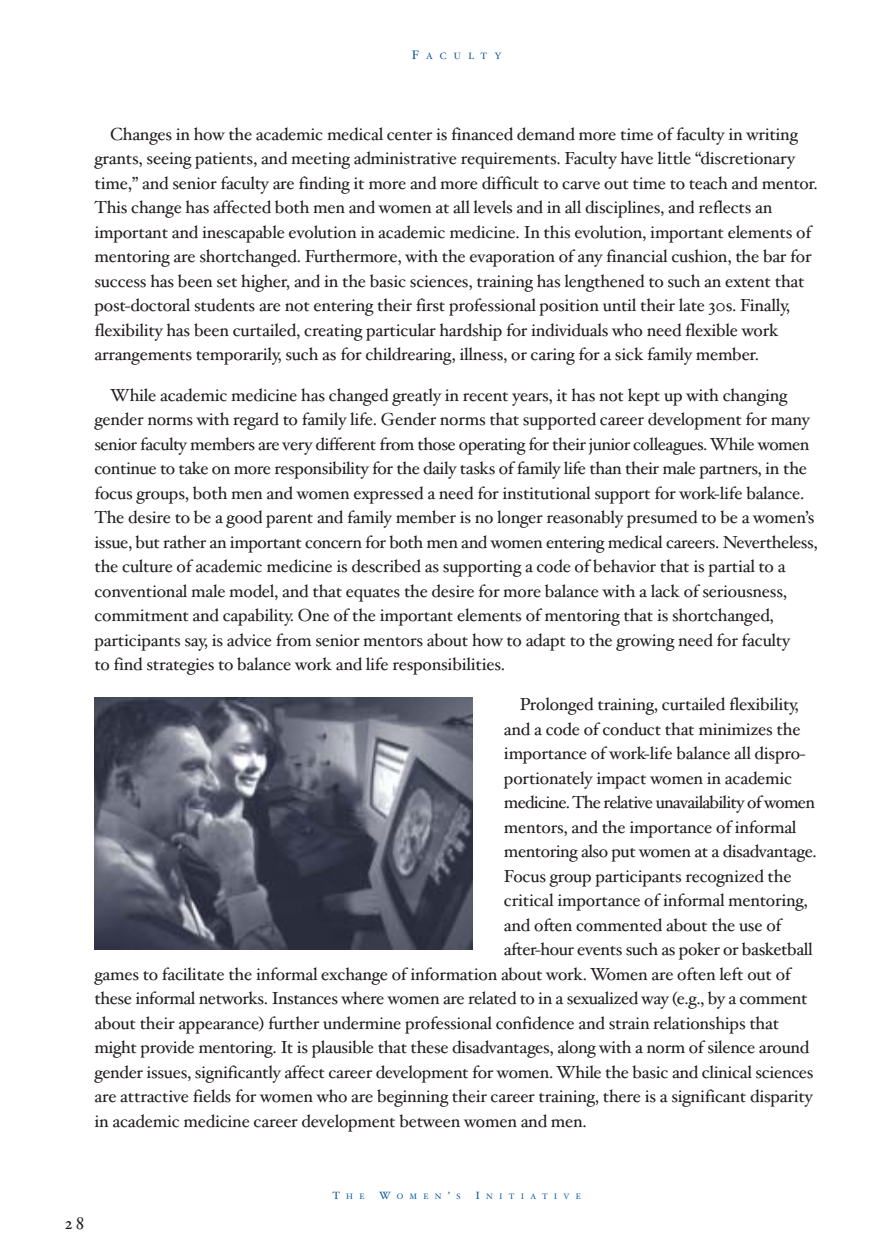
<style>
.page{position:relative;width:882px;height:1260px;background:#fff}
.page>*{position:absolute;margin:0;border:0;box-sizing:border-box;transform-origin:0 0}
.t1{font:17.5px/24.5px "Hoefler Text";letter-spacing:-.01em;color:#231f1f}
.t2{font:17.5px "Hoefler Text";letter-spacing:-.04em;color:#231f1f}
.t3{font:9.1px "Hoefler Text";letter-spacing:.795em;color:#00529b}
.t4{font:7.88px "Hoefler Text";letter-spacing:.795em;color:#00529b}
.s1{font-size:12.25px}
.s2{font-size:10.5px}
</style>
<div class="page">
<img style="left:94px;top:697px;width:378px;height:252px">
<p class="t3" style="left:412px;top:52px;width:91px"><span class="s1">F</span>ACULTY</p>
<p class="t1" style="left:94px;top:124px;width:725px;text-indent:16px">Changes in how the academic medical center is financed demand more time of faculty in writing grants, seeing patients, and meeting administrative requirements. Faculty have little “discretionary time,” and senior faculty are finding it more and more difficult to carve out time to teach and mentor.<br>This change has affected both men and women at all levels and in all disciplines, and reflects an important and inescapable evolution in academic medicine. In this evolution, important elements of mentoring are shortchanged. Furthermore, with the evaporation of any financial cushion, the bar for success has been set higher, and in the basic sciences, training has lengthened to such an extent that post-doctoral students are not entering their first professional position until their late 30s. Finally, flexibility has been curtailed, creating particular hardship for individuals who need flexible work arrangements temporarily, such as for childrearing, illness, or caring for a sick family member.</p>
<p class="t1" style="left:94px;top:385px;width:725px;text-indent:16px">While academic medicine has changed greatly in recent years, it has not kept up with changing gender norms with regard to family life. Gender norms that supported career development for many senior faculty members are very different from those operating for their junior colleagues. While women continue to take on more responsibility for the daily tasks of family life than their male partners, in the focus groups, both men and women expressed a need for institutional support for work-life balance.<br>The desire to be a good parent and family member is no longer reasonably presumed to be a women’s issue, but rather an important concern for both men and women entering medical careers. Nevertheless, the culture of academic medicine is described as supporting a code of behavior that is partial to a conventional male model, and that equates the desire for more balance with a lack of seriousness, commitment and capability. One of the important elements of mentoring that is shortchanged, participants say, is advice from senior mentors about how to adapt to the growing need for faculty<br>to find strategies to balance work and life responsibilities.</p>
<p class="t1" style="left:520px;top:694px;width:281px">Prolonged training, curtailed flexibility,</p>
<p class="t1" style="left:504px;top:719px;width:298px">and a code of conduct that minimizes the</p>
<p class="t1" style="left:504px;top:743px;width:303px">importance of work-life balance all dispro-</p>
<p class="t1" style="left:504px;top:768px;width:290px">portionately impact women in academic</p>
<p class="t2" style="left:504px;top:796px;width:313px">medicine. The relative unavailability of women</p>
<p class="t1" style="left:504px;top:817px;width:294px">mentors, and the importance of informal</p>
<p class="t1" style="left:504px;top:841px;width:314px">mentoring also put women at a disadvantage.</p>
<p class="t1" style="left:504px;top:866px;width:289px">Focus group participants recognized the</p>
<p class="t1" style="left:504px;top:890px;width:305px">critical importance of informal mentoring,</p>
<p class="t1" style="left:504px;top:915px;width:279px">and often commented about the use of</p>
<p class="t1" style="left:504px;top:939px;width:310px">after-hour events such as poker or basketball</p>
<p class="t1" style="left:94px;top:964px;width:698px">games to facilitate the informal exchange of information about work. Women are often left out of</p>
<p class="t1" style="left:94px;top:988px;width:714px">these informal networks. Instances where women are related to in a sexualized way (e.g., by a comment</p>
<p class="t1" style="left:94px;top:1013px;width:686px">about their appearance) further undermine professional confidence and strain relationships that</p>
<p class="t1" style="left:94px;top:1037px;width:716px">might provide mentoring. It is plausible that these disadvantages, along with a norm of silence around</p>
<p class="t1" style="left:94px;top:1062px;width:721px">gender issues, significantly affect career development for women. While the basic and clinical sciences</p>
<p class="t1" style="left:94px;top:1086px;width:720px">are attractive fields for women who are beginning their career training, there is a significant disparity</p>
<p class="t1" style="left:94px;top:1111px;width:494px">in academic medicine career development between women and men.</p>
<p class="t1" style="left:65px;top:1213px;width:21px">28</p>
<p class="t4" style="left:333px;top:1194px;width:33px"><span class="s2">T</span>HE</p>
<p class="t4" style="left:379px;top:1194px;width:83px"><span class="s2">W</span>OMEN<span class="s2">’</span>S</p>
<p class="t4" style="left:475px;top:1194px;width:107px"><span class="s2">I</span>NITIATIVE</p>
</div>
